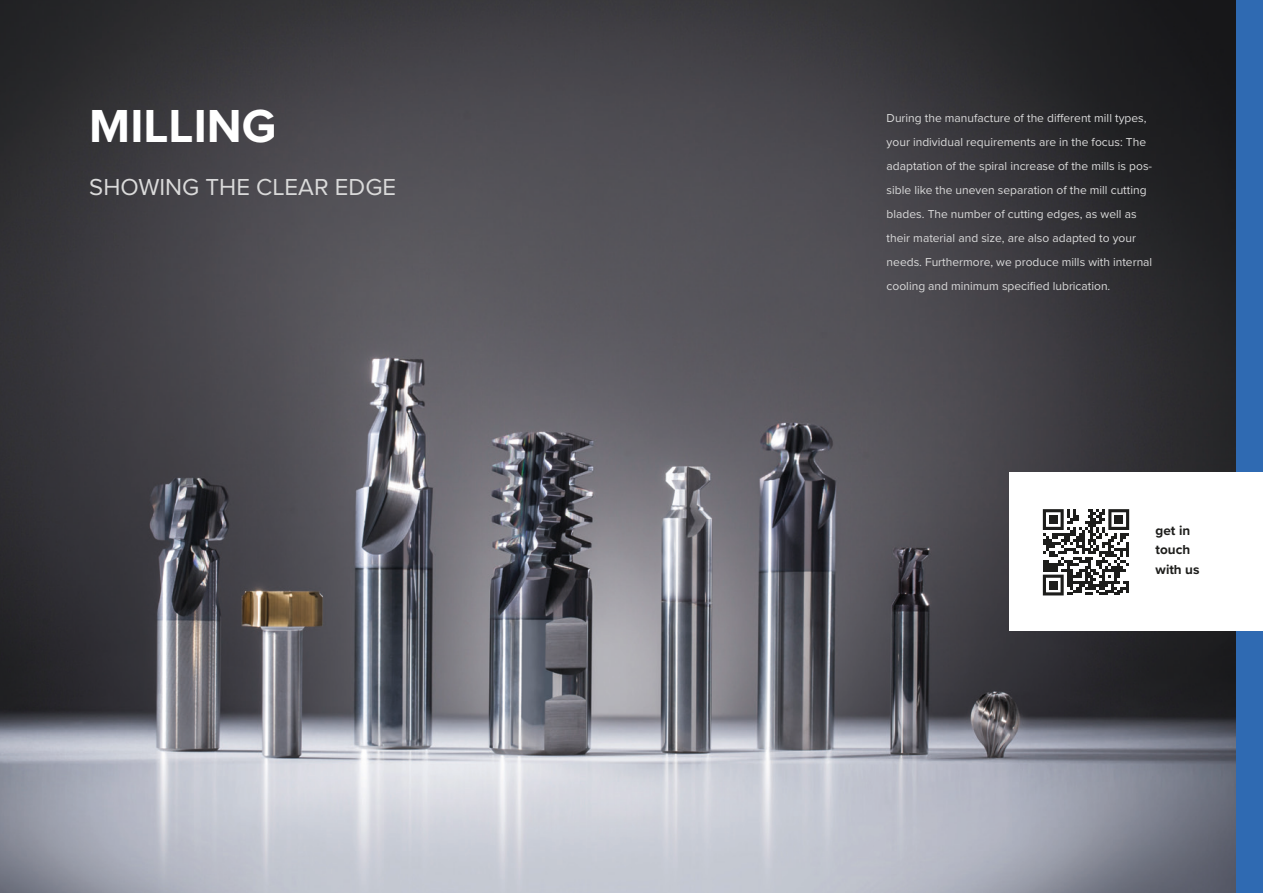
<style>
.page{position:relative;width:1263px;height:893px;background:#fff}
.page>*{position:absolute;margin:0;border:0;box-sizing:border-box;transform-origin:0 0}
.t1{font:700 48px "Proxima Nova";color:#fff}
.t2{font:24px "Proxima Nova";color:#dadada}
.t3{font:700 13.5px/19.5px "Proxima Nova";color:#1d1d1b}
.t4{font:12px/24px "Proxima Nova";color:#dadada}
</style>
<div class="page">
<img style="left:0;top:0;width:1236px;height:893px">
<div style="left:1236px;top:0;width:27px;height:893px;background:#2f6ab2"></div>
<div style="left:1010px;top:472px;width:253px;height:158px;background:#fff"></div>
<svg style="left:1043px;top:509px;width:86px;height:86px"></svg>
<div style="left:1049px;top:515px;width:9px;height:9px;background:#1d1d1b"></div>
<div style="left:1114px;top:515px;width:9px;height:9px;background:#1d1d1b"></div>
<div style="left:1049px;top:581px;width:9px;height:8px;background:#1d1d1b"></div>
<h1 class="t1" style="left:89px;top:90px;width:189px">MILLING</h1>
<h2 class="t2" style="left:89px;top:170px;width:308px">SHOWING THE CLEAR EDGE</h2>
<p class="t4" style="left:887px;top:106px;width:267px">During the manufacture of the different mill types, your individual requirements are in the focus: The adaptation of the spiral increase of the mills is pos&shy;sible like the uneven separation of the mill cutting blades. The number of cutting edges, as well as their material and size, are also adapted to your needs. Furthermore, we produce mills with internal cooling and minimum specified lubrication.</p>
<p class="t3" style="left:1155px;top:520px;width:45px">get in touch with us</p>
</div>
